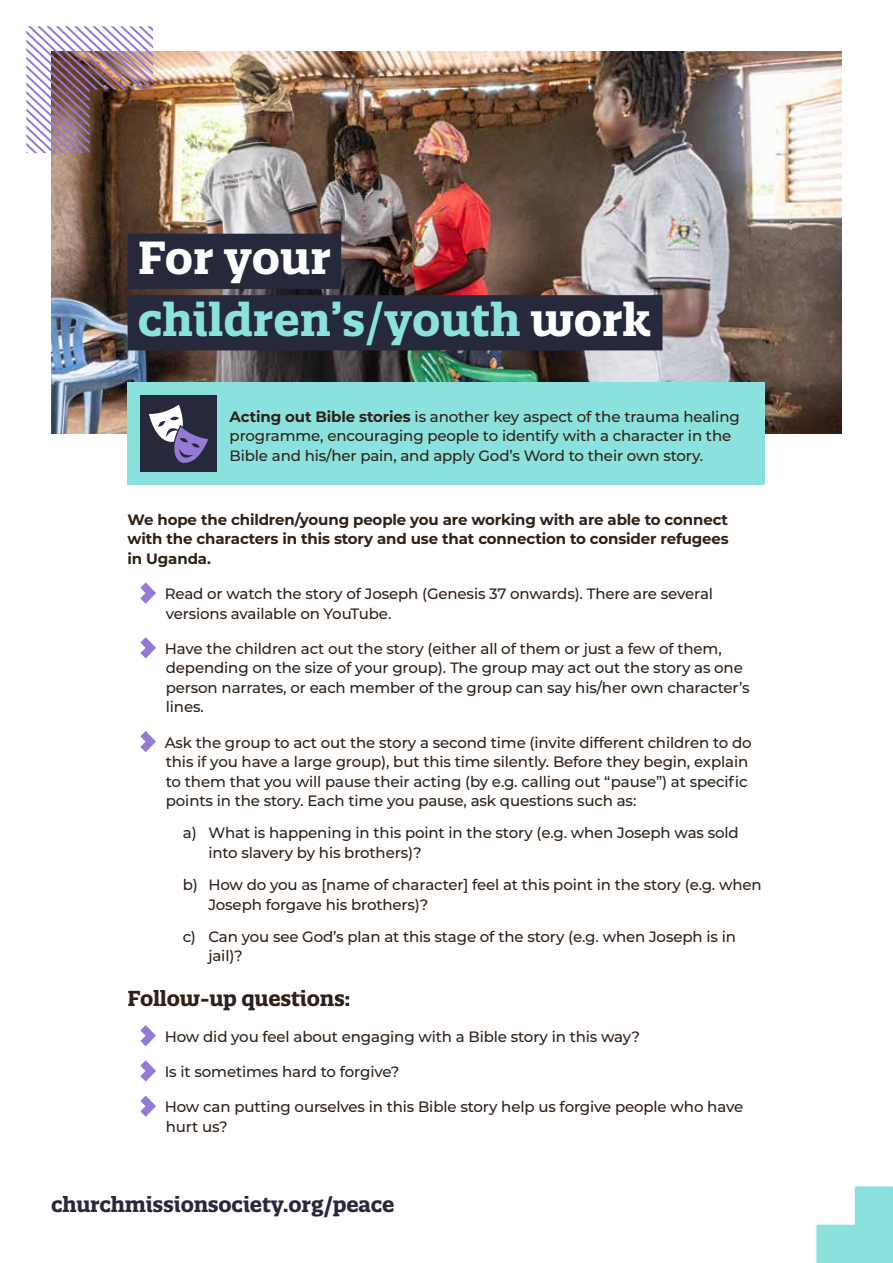
<style>
.page{position:relative;width:893px;height:1263px;background:#fff}
.page>*{position:absolute;margin:0;border:0;box-sizing:border-box;transform-origin:0 0}
.t1{font:700 45px/61.5px "Quatro Slab";color:#8ae1de}
.t2{font:700 21px "Quatro Slab";letter-spacing:-.01em;color:#26293b}
.t3{font:700 21px "Quatro Slab";letter-spacing:-.01em;color:#2f2116}
.t4{font:500 15px/19.5px "Montserrat";letter-spacing:-.01em;color:#2f2116}
.t5{font:700 15px/19.5px "Montserrat";letter-spacing:-.01em;color:#2f2116;text-align:justify}
.s1{color:#fff}
.s2{font-weight:500}
.s3{font-weight:700}
</style>
<div class="page">
<svg style="left:140px;top:582px;width:16px;height:22px"></svg>
<svg style="left:140px;top:637px;width:16px;height:21px"></svg>
<svg style="left:140px;top:731px;width:16px;height:21px"></svg>
<svg style="left:140px;top:1025px;width:16px;height:21px"></svg>
<svg style="left:140px;top:1060px;width:16px;height:21px"></svg>
<svg style="left:140px;top:1096px;width:16px;height:21px"></svg>
<img style="left:51px;top:51px;width:791px;height:383px">
<div style="left:128px;top:383px;width:637px;height:102px;background:#8ae1de"></div>
<img style="left:26px;top:26px;width:127px;height:127px">
<svg style="left:816px;top:1186px;width:77px;height:77px"></svg>
<div style="left:140px;top:395px;width:77px;height:77px;background:#26293c"></div>
<svg style="left:149px;top:405px;width:59px;height:58px"></svg>
<div style="left:128px;top:234px;width:213px;height:55px;background:#26293c"></div>
<div style="left:128px;top:295px;width:534px;height:55px;background:#26293c"></div>
<h1 class="t1" style="left:138px;top:227px;width:515px"><span class="s1">For your </span>children’s<span class="s2">/</span>youth <span class="s1">work</span></h1>
<p class="t4" style="left:230px;top:406px;width:512px"><span class="s3">Acting out Bible stories</span> is another key aspect of the trauma healing programme, encouraging people to identify with a character in the<br>Bible and his/her pain, and apply God’s Word to their own story.</p>
<p class="t5" style="left:128px;top:509px;width:603px">We hope the children/young people you are working with are able to connect with the characters in this story and use that connection to consider refugees in Uganda.</p>
<p class="t4" style="left:165px;top:583px;width:550px">Read or watch the story of Joseph (Genesis 37 onwards). There are several versions available on YouTube.</p>
<p class="t4" style="left:165px;top:638px;width:586px">Have the children act out the story (either all of them or just a few of them, depending on the size of your group). The group may act out the story as one person narrates, or each member of the group can say his/her own character’s lines.</p>
<p class="t4" style="left:165px;top:732px;width:588px">Ask the group to act out the story a second time (invite different children to do this if you have a large group), but this time silently. Before they begin, explain to them that you will pause their acting (by e.g. calling out “pause”) at specific points in the story. Each time you pause, ask questions such as:</p>
<p class="t4" style="left:208px;top:823px;width:532px;text-indent:-26px">a) What is happening in this point in the story (e.g. when Joseph was sold into slavery by his brothers)?</p>
<p class="t4" style="left:208px;top:874px;width:555px;text-indent:-26px">b) How do you as [name of character] feel at this point in the story (e.g. when<br>Joseph forgave his brothers)?</p>
<p class="t4" style="left:208px;top:926px;width:529px;text-indent:-26px">c) Can you see God’s plan at this stage of the story (e.g. when Joseph is in jail)?</p>
<h2 class="t3" style="left:128px;top:985px;width:224px">Follow-up questions:</h2>
<p class="t4" style="left:165px;top:1026px;width:477px">How did you feel about engaging with a Bible story in this way?</p>
<p class="t4" style="left:165px;top:1061px;width:236px">Is it sometimes hard to forgive?</p>
<p class="t4" style="left:165px;top:1096px;width:580px">How can putting ourselves in this Bible story help us forgive people who have hurt us?</p>
<h2 class="t2" style="left:51px;top:1190px;width:345px">churchmissionsociety.org/peace</h2>
</div>
